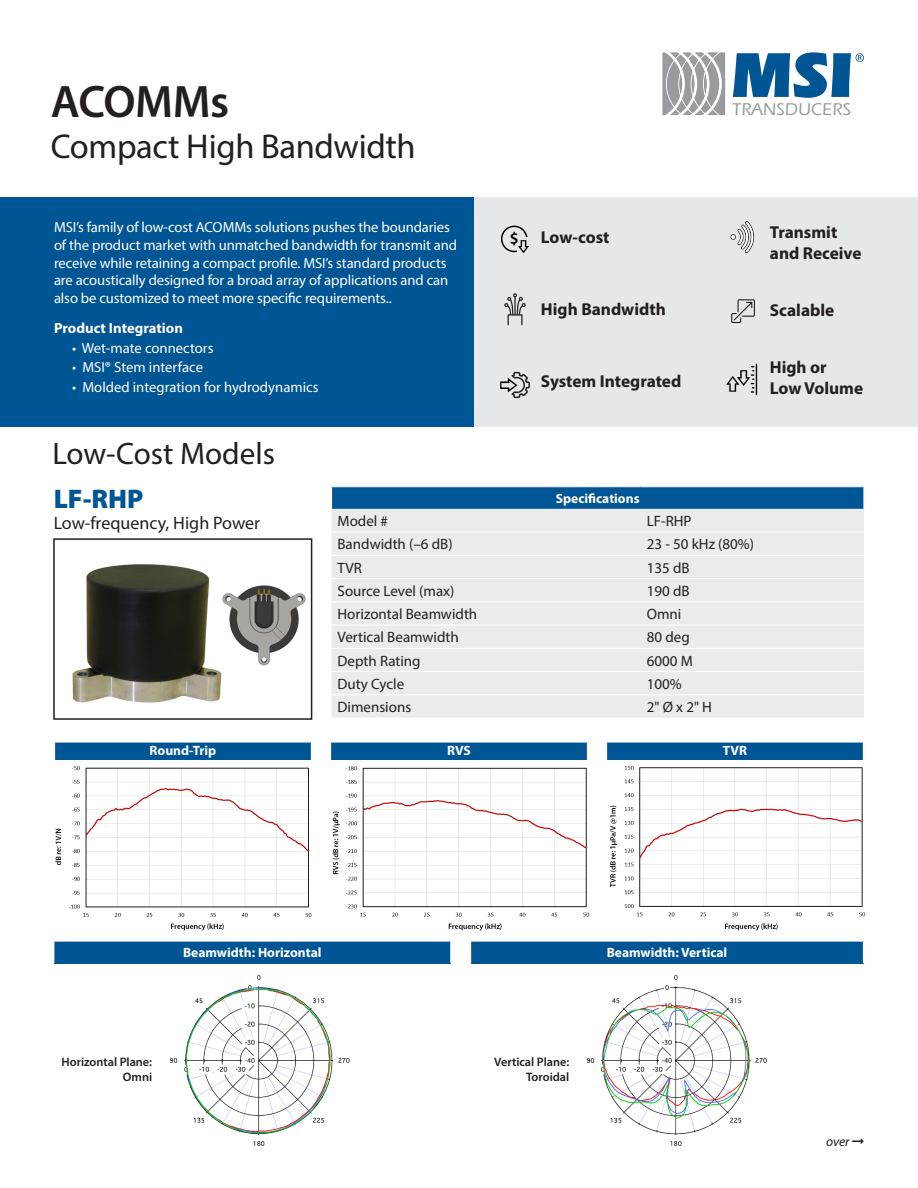
<style>
.page{position:relative;width:918px;height:1188px;background:#fff}
.page>*{position:absolute;margin:0;border:0;box-sizing:border-box;transform-origin:0 0}
.t1{font:600 45.75px "Myriad Pro";letter-spacing:-.01em;color:#231f20}
.t2{font:34.5px "Myriad Pro";letter-spacing:-.01em;color:#231f20}
.t3{font:31.05px "Myriad Pro";color:#231f20}
.t4{font:900 27px "Myriad Pro";color:#005595}
.t5{font:18px "Myriad Pro";color:#231f20}
.t6{font:500 17.7px "ITC Eras Std";letter-spacing:.015em;color:#999b9e}
.t7{font:700 17.25px/21px "Myriad Pro";color:#231f20}
.t8{font:600 16.65px "Myriad Pro";color:#000}
.t9{font:15px "Myriad Pro";color:#231f20}
.Bold_text{font:14.7px/17.7px "Myriad Pro";letter-spacing:-.01em;color:#fff}
.Bullet{font:14.7px "Myriad Pro";color:#fff}
.Bold_text-2{font:700 14.7px "Myriad Pro";color:#fff}
.t10{font:700 13.5px "Myriad Pro";color:#fff}
.t11{font:italic 13.5px "Myriad Pro";color:#231f20}
.t12{font:600 12.3px/14.7px "Myriad Pro";color:#231f20;text-align:right}
</style>
<div class="page">
<img style="left:72px;top:564px;width:150px;height:139px">
<div style="left:53px;top:538px;width:259px;height:182px;border:2px solid #231f20"></div>
<svg style="left:662px;top:52px;width:63px;height:63px"></svg>
<svg style="left:733px;top:52px;width:131px;height:46px"></svg>
<div style="left:1px;top:197px;width:916px;height:230px;background:#005595"></div>
<div style="left:332px;top:487px;width:532px;height:22px;background:#005595"></div>
<div style="left:332px;top:509px;width:532px;height:209px;background:#eaebec"></div>
<svg style="left:863px;top:487px;width:1px;height:22px"></svg>
<hr style="left:332px;top:532px;width:309px;height:1px;background:#fff">
<hr style="left:641px;top:532px;width:223px;height:1px;background:#fff">
<hr style="left:332px;top:555px;width:309px;height:1px;background:#fff">
<hr style="left:641px;top:555px;width:223px;height:1px;background:#fff">
<hr style="left:332px;top:578px;width:309px;height:1px;background:#fff">
<hr style="left:641px;top:578px;width:223px;height:1px;background:#fff">
<hr style="left:332px;top:601px;width:309px;height:1px;background:#fff">
<hr style="left:641px;top:601px;width:223px;height:1px;background:#fff">
<hr style="left:332px;top:625px;width:309px;height:1px;background:#fff">
<hr style="left:641px;top:625px;width:223px;height:1px;background:#fff">
<hr style="left:332px;top:648px;width:309px;height:1px;background:#fff">
<hr style="left:641px;top:648px;width:223px;height:1px;background:#fff">
<hr style="left:332px;top:671px;width:309px;height:1px;background:#fff">
<hr style="left:641px;top:671px;width:223px;height:1px;background:#fff">
<hr style="left:332px;top:694px;width:309px;height:1px;background:#fff">
<hr style="left:641px;top:694px;width:223px;height:1px;background:#fff">
<div style="left:55px;top:742px;width:256px;height:18px;background:#005595"></div>
<hr style="left:54px;top:741px;width:258px;height:2px;background:#fff">
<div style="left:331px;top:742px;width:256px;height:18px;background:#005595"></div>
<hr style="left:330px;top:741px;width:258px;height:2px;background:#fff">
<div style="left:607px;top:742px;width:256px;height:18px;background:#005595"></div>
<hr style="left:606px;top:741px;width:258px;height:2px;background:#fff">
<div style="left:474px;top:197px;width:444px;height:230px;background:#e6e7e9"></div>
<img style="left:55px;top:766px;width:257px;height:164px">
<img style="left:332px;top:766px;width:258px;height:165px">
<img style="left:609px;top:765px;width:257px;height:165px">
<svg style="left:501px;top:226px;width:28px;height:27px"></svg>
<svg style="left:504px;top:293px;width:22px;height:32px"></svg>
<svg style="left:500px;top:371px;width:30px;height:28px"></svg>
<svg style="left:731px;top:299px;width:24px;height:24px"></svg>
<hr style="left:756px;top:364px;width:1px;height:31px;background:#000">
<svg style="left:726px;top:366px;width:28px;height:27px"></svg>
<svg style="left:731px;top:221px;width:23px;height:33px"></svg>
<img style="left:222px;top:585px;width:84px;height:81px">
<img style="left:170px;top:974px;width:180px;height:172px">
<img style="left:586px;top:974px;width:181px;height:172px">
<div style="left:54px;top:941px;width:397px;height:22px;background:#005595"></div>
<hr style="left:53px;top:940px;width:398px;height:2px;background:#fff">
<svg style="left:450px;top:942px;width:1px;height:21px"></svg>
<div style="left:471px;top:941px;width:392px;height:22px;background:#005595"></div>
<hr style="left:470px;top:940px;width:394px;height:2px;background:#fff">
<p class="t1" style="left:51px;top:72px;width:180px">ACOMMs</p>
<p class="t2" style="left:51px;top:125px;width:367px">Compact High Bandwidth</p>
<p class="Bold_text" style="left:54px;top:218px;width:405px">MSI’s family of low-cost ACOMMs solutions pushes the boundaries of the product market with unmatched bandwidth for transmit and receive while retaining a compact profile. MSI’s standard products are acoustically designed for a broad array of applications and can also be customized to meet more specific requirements..</p>
<p class="Bold_text-2" style="left:54px;top:318px;width:130px">Product Integration</p>
<p class="Bullet" style="left:72px;top:339px;width:143px">• Wet-mate connectors</p>
<p class="Bullet" style="left:72px;top:358px;width:133px">• MSI® Stem interface</p>
<p class="Bullet" style="left:72px;top:378px;width:248px">• Molded integration for hydrodynamics</p>
<p class="t3" style="left:52px;top:434px;width:224px">Low-Cost Models</p>
<p class="t6" style="left:732px;top:99px;width:120px">TRANSDUCERS</p>
<p class="t8" style="left:510px;top:228px;width:10px">$</p>
<p class="t7" style="left:770px;top:221px;width:93px">Transmit and Receive</p>
<p class="t7" style="left:541px;top:227px;width:70px">Low-cost</p>
<p class="t7" style="left:541px;top:299px;width:126px">High Bandwidth</p>
<p class="t7" style="left:541px;top:371px;width:142px">System Integrated</p>
<p class="t7" style="left:770px;top:299px;width:66px">Scalable</p>
<p class="t7" style="left:770px;top:356px;width:95px">High or<br>Low Volume</p>
<p class="t4" style="left:54px;top:481px;width:91px">LF-RHP</p>
<p class="t5" style="left:54px;top:512px;width:208px">Low-frequency, High Power</p>
<p class="t10" style="left:556px;top:489px;width:85px">Specifications</p>
<p class="t9" style="left:338px;top:512px;width:52px">Model #</p>
<p class="t9" style="left:647px;top:512px;width:46px">LF-RHP</p>
<p class="t9" style="left:338px;top:535px;width:117px">Bandwidth (–6 dB)</p>
<p class="t9" style="left:647px;top:535px;width:109px">23 - 50 kHz (80%)</p>
<p class="t9" style="left:338px;top:558px;width:26px">TVR</p>
<p class="t9" style="left:647px;top:558px;width:44px">135 dB</p>
<p class="t9" style="left:338px;top:582px;width:118px">Source Level (max)</p>
<p class="t9" style="left:647px;top:582px;width:44px">190 dB</p>
<p class="t9" style="left:338px;top:605px;width:141px">Horizontal Beamwidth</p>
<p class="t9" style="left:647px;top:605px;width:36px">Omni</p>
<p class="t9" style="left:338px;top:628px;width:123px">Vertical Beamwidth</p>
<p class="t9" style="left:647px;top:628px;width:44px">80 deg</p>
<p class="t9" style="left:338px;top:651px;width:85px">Depth Rating</p>
<p class="t9" style="left:647px;top:651px;width:48px">6000 M</p>
<p class="t9" style="left:338px;top:675px;width:68px">Duty Cycle</p>
<p class="t9" style="left:647px;top:675px;width:36px">100%</p>
<p class="t9" style="left:338px;top:698px;width:75px">Dimensions</p>
<p class="t9" style="left:647px;top:698px;width:67px">2" Ø x 2" H</p>
<p class="t10" style="left:150px;top:742px;width:68px">Round-Trip</p>
<p class="t10" style="left:447px;top:742px;width:25px">RVS</p>
<p class="t10" style="left:723px;top:742px;width:26px">TVR</p>
<p class="t10" style="left:183px;top:944px;width:140px">Beamwidth: Horizontal</p>
<p class="t10" style="left:607px;top:944px;width:122px">Beamwidth: Vertical</p>
<p class="t12" style="left:62px;top:1054px;width:92px">Horizontal Plane:<br>Omni</p>
<p class="t12" style="left:494px;top:1054px;width:77px">Vertical Plane:<br>Toroidal</p>
<p class="t11" style="left:826px;top:1133px;width:40px">over ➞</p>
</div>
